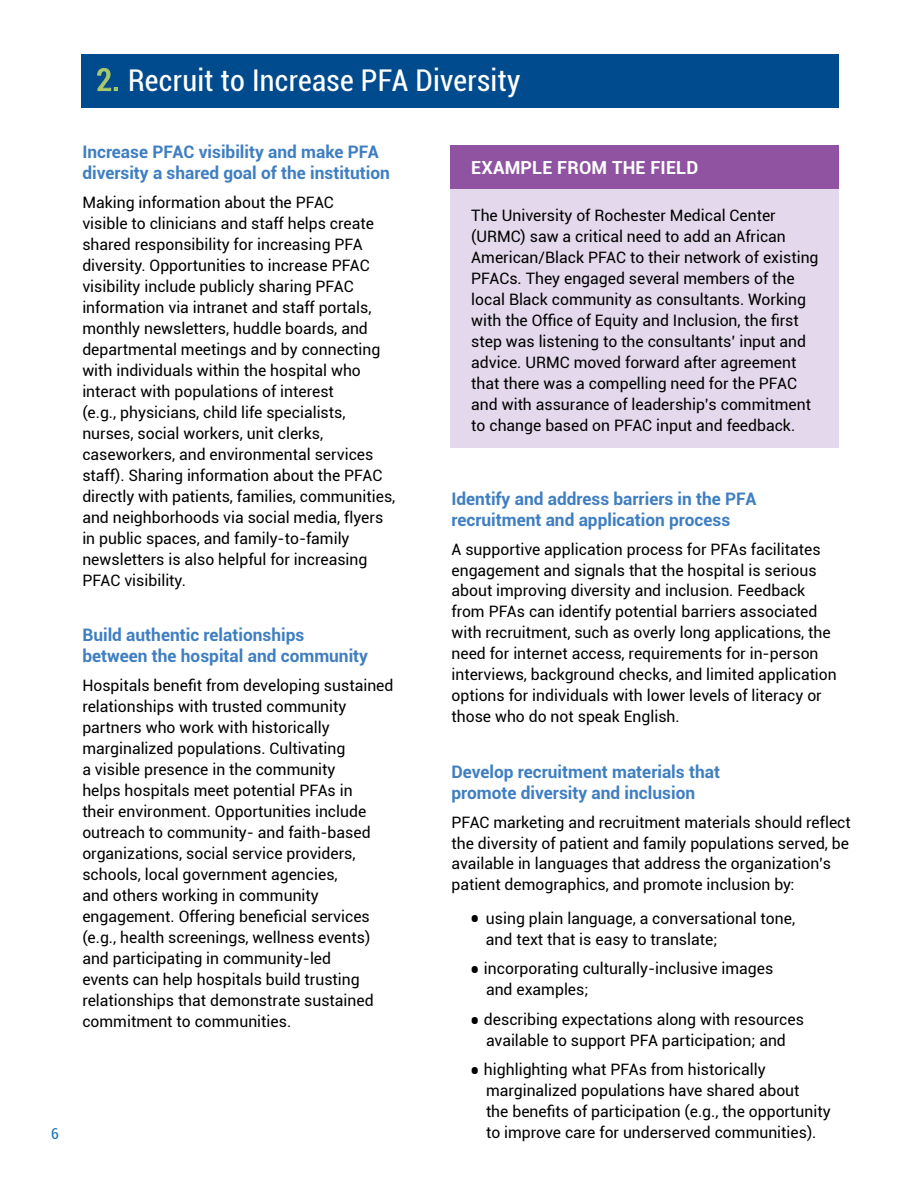
<style>
.page{position:relative;width:918px;height:1188px;background:#fff}
.page>*{position:absolute;margin:0;border:0;box-sizing:border-box;transform-origin:0 0}
.t1{font:condensed 30px "Roboto";letter-spacing:.01em;color:#fff}
.t2{font:700 18px "Roboto";letter-spacing:.01em;color:#fff}
.t3{font:700 17.25px/21px "Roboto";color:#3e7ec1}
.t4{font:15.75px/21px "Roboto";color:#000}
.t5{font:condensed 15px "Roboto";color:#1c75bc}
.s1{font-size:30.75px;color:#a9ca6b}
.s2{font-size:30px}
</style>
<div class="page">
<div style="left:81px;top:54px;width:758px;height:54px;background:#004b8d"></div>
<div style="left:450px;top:146px;width:389px;height:302px;background:#e4d9ec"></div>
<div style="left:450px;top:146px;width:389px;height:43px;background:#8f53a1"></div>
<p class="t5" style="left:51px;top:1124px;width:9px">6</p>
<h1 class="t1" style="left:96px;top:59px;width:426px"><span class="s1">2.</span> Recruit to Increase PFA Diversity</h1>
<p class="t3" style="left:82px;top:141px;width:309px">Increase PFAC visibility and make PFA diversity a shared goal of the institution</p>
<p class="t4" style="left:82px;top:191px;width:315px">Making information about the PFAC<br>visible to clinicians and staff helps create shared responsibility for increasing PFA diversity. Opportunities to increase PFAC visibility include publicly sharing PFAC information via intranet and staff portals, monthly newsletters, huddle boards, and departmental meetings and by connecting with individuals within the hospital who interact with populations of interest<br>(e.g., physicians, child life specialists, nurses, social workers, unit clerks, caseworkers, and environmental services staff). Sharing information about the PFAC directly with patients, families, communities, and neighborhoods via social media, flyers in public spaces, and family-to-family newsletters is also helpful for increasing PFAC visibility.</p>
<p class="t3" style="left:82px;top:624px;width:287px">Build authentic relationships between the hospital and community</p>
<p class="t4" style="left:82px;top:674px;width:313px">Hospitals benefit from developing sustained relationships with trusted community partners who work with historically marginalized populations. Cultivating<br>a visible presence in the community<br>helps hospitals meet potential PFAs in<br>their environment. Opportunities include outreach to community- and faith-based organizations, social service providers, schools, local government agencies,<br>and others working in community engagement. Offering beneficial services (e.g., health screenings, wellness events) and participating in community-led<br>events can help hospitals build trusting relationships that demonstrate sustained commitment to communities.</p>
<p class="t2" style="left:471px;top:155px;width:229px">EXAMPLE FROM THE FIELD</p>
<p class="t4" style="left:471px;top:204px;width:349px">The University of Rochester Medical Center (URMC) saw a critical need to add an African American/Black PFAC to their network of existing PFACs. They engaged several members of the local Black community as consultants. Working with the Office of Equity and Inclusion, the first step was listening to the consultants’ input and advice. URMC moved forward after agreement that there was a compelling need for the PFAC and with assurance of leadership’s commitment to change based on PFAC input and feedback.</p>
<p class="t3" style="left:452px;top:488px;width:306px">Identify and address barriers in the PFA recruitment and application process</p>
<p class="t4" style="left:452px;top:538px;width:387px">A supportive application process for PFAs facilitates engagement and signals that the hospital is serious about improving diversity and inclusion. Feedback from PFAs can identify potential barriers associated with recruitment, such as overly long applications, the need for internet access, requirements for in-person interviews, background checks, and limited application options for individuals with lower levels of literacy or those who do not speak English.</p>
<p class="t3" style="left:452px;top:761px;width:270px">Develop recruitment materials that promote diversity and inclusion</p>
<p class="t4" style="left:452px;top:811px;width:401px">PFAC marketing and recruitment materials should reflect the diversity of patient and family populations served, be available in languages that address the organization’s patient demographics, and promote inclusion by:</p>
<p class="t4" style="left:486px;top:907px;width:311px;text-indent:-16px"><span class="s2">•</span> using plain language, a conversational tone, and text that is easy to translate;</p>
<p class="t4" style="left:486px;top:957px;width:289px;text-indent:-16px"><span class="s2">•</span> incorporating culturally-inclusive images and examples;</p>
<p class="t4" style="left:470px;top:1008px;width:336px;text-align:center"><span class="s2">•</span> describing expectations along with resources available to support PFA participation; and</p>
<p class="t4" style="left:486px;top:1059px;width:346px;text-indent:-16px"><span class="s2">•</span> highlighting what PFAs from historically marginalized populations have shared about<br>the benefits of participation (e.g., the opportunity to improve care for underserved communities).</p>
</div>
